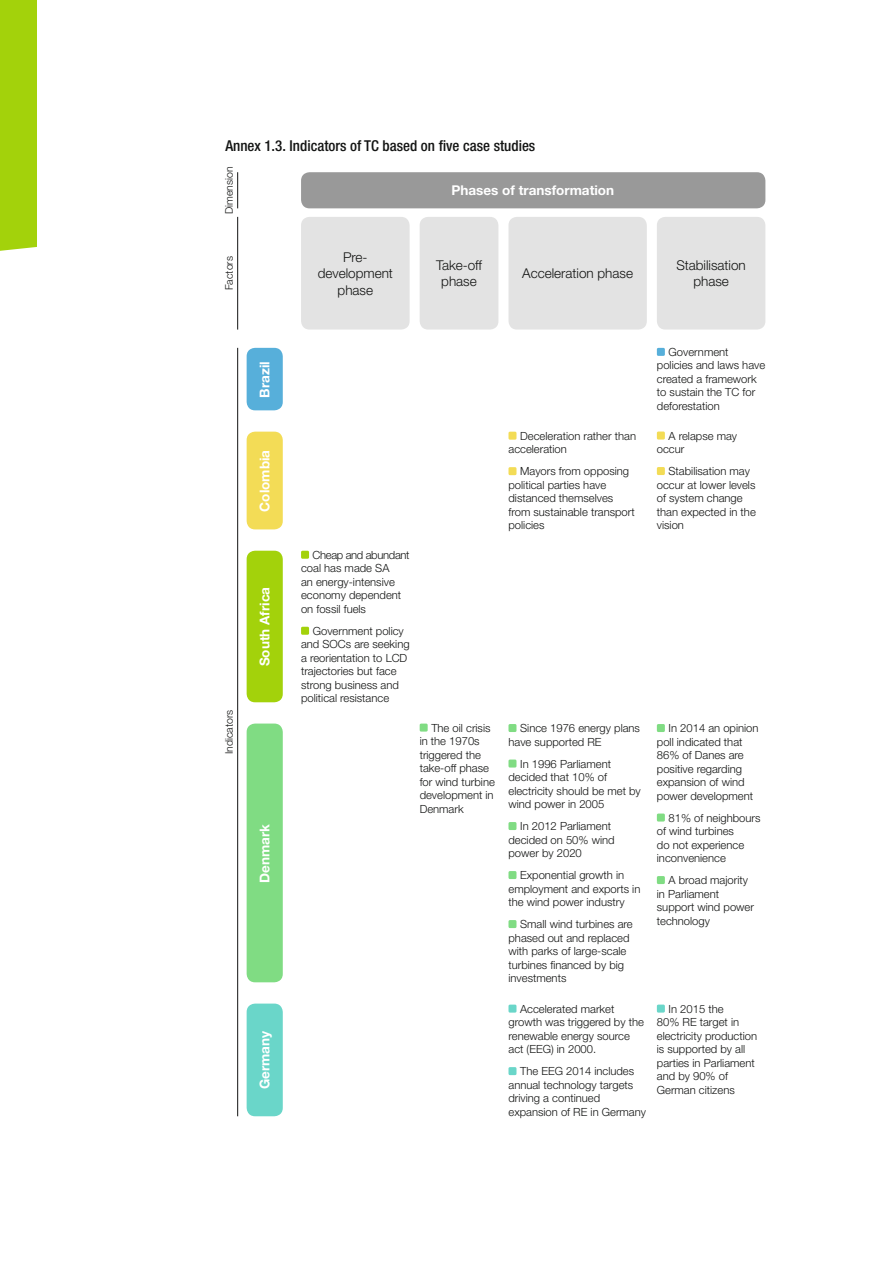
<style>
.page{position:relative;width:893px;height:1263px;background:#fff}
.page>*{position:absolute;margin:0;border:0;box-sizing:border-box;transform-origin:0 0}
.t1{font:500 condensed 15px "Helvetica Neue LT Std";color:#131413}
.t2{font:300 13.5px/16.5px "Helvetica Neue LT Std";color:#131413;text-align:center}
.t3{font:700 13.5px "Helvetica Neue LT Std";color:#fff}
.t4{font:300 11.25px/13.5px "Helvetica Neue LT Std";color:#131413}
.t5{font:300 10.5px "Helvetica Neue LT Std";color:#131413}
</style>
<div class="page">
<div style="left:0;top:0;width:36px;height:256px;background:#a3d20b"></div>
<svg style="left:0;top:245px;width:37px;height:11px"></svg>
<div style="left:247px;top:348px;width:36px;height:62px;background:#57afda;border-radius:9px"></div>
<div style="left:247px;top:432px;width:36px;height:97px;background:#f3dc56;border-radius:9px"></div>
<div style="left:247px;top:551px;width:36px;height:151px;background:#a3d20b;border-radius:9px"></div>
<div style="left:247px;top:723px;width:36px;height:259px;background:#80dc83;border-radius:9px"></div>
<div style="left:247px;top:1003px;width:36px;height:113px;background:#6ad6c9;border-radius:9px"></div>
<div style="left:301px;top:217px;width:109px;height:113px;background:#e3e3e3;border-radius:9px"></div>
<div style="left:420px;top:217px;width:78px;height:113px;background:#e3e3e3;border-radius:9px"></div>
<div style="left:508px;top:217px;width:139px;height:113px;background:#e3e3e3;border-radius:9px"></div>
<div style="left:301px;top:551px;width:8px;height:8px;background:#a3d20b;border-radius:2px"></div>
<div style="left:301px;top:627px;width:8px;height:8px;background:#a3d20b;border-radius:2px"></div>
<div style="left:420px;top:724px;width:8px;height:8px;background:#80dc83;border-radius:2px"></div>
<div style="left:508px;top:432px;width:8px;height:8px;background:#f3dc56;border-radius:2px"></div>
<div style="left:508px;top:467px;width:8px;height:8px;background:#f3dc56;border-radius:2px"></div>
<div style="left:508px;top:724px;width:8px;height:8px;background:#80dc83;border-radius:2px"></div>
<div style="left:508px;top:759px;width:8px;height:8px;background:#80dc83;border-radius:2px"></div>
<div style="left:508px;top:822px;width:8px;height:8px;background:#80dc83;border-radius:2px"></div>
<div style="left:508px;top:871px;width:8px;height:8px;background:#80dc83;border-radius:2px"></div>
<div style="left:508px;top:920px;width:8px;height:8px;background:#80dc83;border-radius:2px"></div>
<div style="left:508px;top:1004px;width:8px;height:8px;background:#6ad6c9;border-radius:2px"></div>
<div style="left:508px;top:1067px;width:8px;height:8px;background:#6ad6c9;border-radius:2px"></div>
<div style="left:301px;top:172px;width:464px;height:36px;background:#999;border-radius:9px"></div>
<div style="left:657px;top:217px;width:108px;height:113px;background:#e3e3e3;border-radius:9px"></div>
<div style="left:657px;top:348px;width:8px;height:8px;background:#57afda;border-radius:2px"></div>
<div style="left:657px;top:431px;width:8px;height:8px;background:#f3dc56;border-radius:2px"></div>
<div style="left:657px;top:467px;width:8px;height:8px;background:#f3dc56;border-radius:2px"></div>
<div style="left:657px;top:724px;width:8px;height:8px;background:#80dc83;border-radius:2px"></div>
<div style="left:657px;top:813px;width:8px;height:8px;background:#80dc83;border-radius:2px"></div>
<div style="left:657px;top:876px;width:8px;height:8px;background:#80dc83;border-radius:2px"></div>
<div style="left:657px;top:1004px;width:8px;height:8px;background:#6ad6c9;border-radius:2px"></div>
<hr style="left:237px;top:172px;width:1px;height:36px;background:#131413">
<hr style="left:237px;top:217px;width:1px;height:113px;background:#131413">
<hr style="left:237px;top:348px;width:1px;height:768px;background:#131413">
<h1 class="t1" style="left:225px;top:137px;width:311px">Annex 1.3. Indicators of TC based on five case studies</h1>
<p class="t5" style="left:223px;top:214px;width:49px;rotate:-90deg">Dimension</p>
<p class="t5" style="left:223px;top:290px;width:35px;rotate:-90deg">Factors</p>
<p class="t3" style="left:451px;top:182px;width:164px">Phases of transformation</p>
<p class="t2" style="left:318px;top:248px;width:77px">Pre&shy;development phase</p>
<p class="t2" style="left:436px;top:256px;width:48px">Take-off phase</p>
<p class="t2" style="left:522px;top:265px;width:112px">Acceleration phase</p>
<p class="t2" style="left:676px;top:257px;width:71px">Stabilisation phase</p>
<p class="t3" style="left:256px;top:398px;width:38px;rotate:-90deg">Brazil</p>
<p class="t3" style="left:256px;top:511px;width:63px;rotate:-90deg">Colombia</p>
<p class="t5" style="left:223px;top:754px;width:46px;rotate:-90deg">Indicators</p>
<p class="t3" style="left:256px;top:666px;width:81px;rotate:-90deg">South Africa</p>
<p class="t3" style="left:256px;top:883px;width:60px;rotate:-90deg">Denmark</p>
<p class="t3" style="left:256px;top:1089px;width:60px;rotate:-90deg">Germany</p>
<p class="t4" style="left:301px;top:548px;width:110px;text-indent:12px">Cheap and abundant coal has made SA<br>an energy-intensive economy dependent on fossil fuels</p>
<p class="t4" style="left:301px;top:624px;width:110px;text-indent:12px">Government policy and SOCs are seeking a reorientation to LCD trajectories but face strong business and political resistance</p>
<p class="t4" style="left:420px;top:721px;width:77px;text-indent:12px">The oil crisis in the 1970s triggered the take-off phase for wind turbine development in<br>Denmark</p>
<p class="t4" style="left:508px;top:429px;width:129px;text-indent:12px">Deceleration rather than acceleration</p>
<p class="t4" style="left:508px;top:464px;width:128px;text-indent:12px">Mayors from opposing political parties have distanced themselves from sustainable transport policies</p>
<p class="t4" style="left:657px;top:345px;width:110px;text-indent:12px">Government policies and laws have created a framework to sustain the TC for deforestation</p>
<p class="t4" style="left:657px;top:429px;width:82px;text-indent:12px">A relapse may occur</p>
<p class="t4" style="left:657px;top:464px;width:100px;text-indent:12px">Stabilisation may occur at lower levels of system change than expected in the vision</p>
<p class="t4" style="left:508px;top:721px;width:133px;text-indent:12px">Since 1976 energy plans have supported RE</p>
<p class="t4" style="left:508px;top:756px;width:134px;text-indent:12px">In 1996 Parliament decided that 10% of electricity should be met by wind power in 2005</p>
<p class="t4" style="left:508px;top:819px;width:108px;text-indent:12px">In 2012 Parliament decided on 50% wind power by 2020</p>
<p class="t4" style="left:508px;top:868px;width:133px;text-indent:12px">Exponential growth in employment and exports in the wind power industry</p>
<p class="t4" style="left:508px;top:917px;width:126px;text-indent:12px">Small wind turbines are phased out and replaced with parks of large-scale turbines financed by big investments</p>
<p class="t4" style="left:508px;top:1001px;width:137px;text-indent:12px">Accelerated market growth was triggered by the renewable energy source act (EEG) in 2000.</p>
<p class="t4" style="left:508px;top:1064px;width:139px;text-indent:12px">The EEG 2014 includes annual technology targets driving a continued expansion of RE in Germany</p>
<p class="t4" style="left:657px;top:721px;width:103px;text-indent:12px">In 2014 an opinion poll indicated that<br>86% of Danes are positive regarding expansion of wind power development</p>
<p class="t4" style="left:657px;top:810px;width:105px;text-indent:12px">81% of neighbours of wind turbines<br>do not experience inconvenience</p>
<p class="t4" style="left:657px;top:873px;width:99px;text-indent:12px">A broad majority in Parliament support wind power technology</p>
<p class="t4" style="left:657px;top:1001px;width:102px;text-indent:12px">In 2015 the<br>80% RE target in electricity production is supported by all parties in Parliament and by 90% of<br>German citizens</p>
</div>
